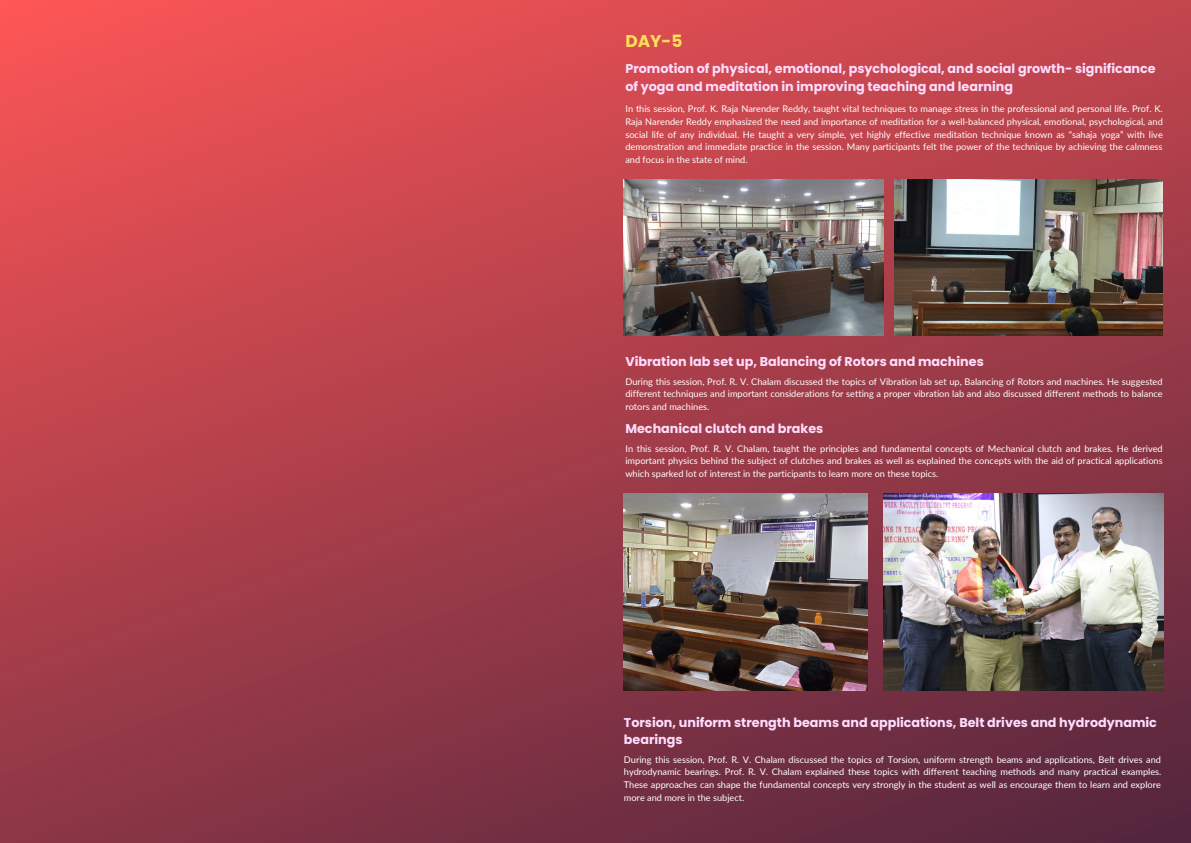
<style>
.page{position:relative;width:1191px;height:843px;background:#fff}
.page>*{position:absolute;margin:0;border:0;box-sizing:border-box;transform-origin:0 0}
.t1{font:700 17px "Poppins";color:#ffde59}
.t2{font:700 12.7px/17.5px "Poppins";color:#feddff}
.t3{font:9.2px/12.7px "Lato";color:#fff;text-align:justify}
</style>
<div class="page">
<img style="left:0;top:0;width:1190px;height:842px">
<img style="left:894px;top:179px;width:268px;height:156px">
<img style="left:623px;top:179px;width:260px;height:156px">
<img style="left:883px;top:493px;width:280px;height:197px">
<img style="left:623px;top:493px;width:244px;height:197px">
<h1 class="t1" style="left:625px;top:30px;width:59px">DAY-5</h1>
<h2 class="t2" style="left:625px;top:60px;width:532px">Promotion of physical, emotional, psychological, and social growth- significance of yoga and meditation in improving teaching and learning</h2>
<p class="t3" style="left:625px;top:102px;width:539px">In this session, Prof. K. Raja Narender Reddy, taught vital techniques to manage stress in the professional and personal life. Prof. K.<br>Raja Narender Reddy emphasized the need and importance of meditation for a well-balanced physical, emotional, psychological, and social life of any individual. He taught a very simple, yet highly effective meditation technique known as “sahaja yoga” with live demonstration and immediate practice in the session. Many participants felt the power of the technique by achieving the calmness and focus in the state of mind.</p>
<h2 class="t2" style="left:625px;top:352px;width:360px">Vibration lab set up, Balancing of Rotors and machines</h2>
<p class="t3" style="left:625px;top:374px;width:538px">During this session, Prof. R. V. Chalam discussed the topics of Vibration lab set up, Balancing of Rotors and machines. He suggested different techniques and important considerations for setting a proper vibration lab and also discussed different methods to balance rotors and machines.</p>
<h2 class="t2" style="left:625px;top:419px;width:199px">Mechanical clutch and brakes</h2>
<p class="t3" style="left:625px;top:441px;width:539px">In this session, Prof. R. V. Chalam, taught the principles and fundamental concepts of Mechanical clutch and brakes. He derived important physics behind the subject of clutches and brakes as well as explained the concepts with the aid of practical applications which sparked lot of interest in the participants to learn more on these topics.</p>
<h2 class="t2" style="left:623px;top:713px;width:534px">Torsion, uniform strength beams and applications, Belt drives and hydrodynamic bearings</h2>
<p class="t3" style="left:623px;top:752px;width:539px">During this session, Prof. R. V. Chalam discussed the topics of Torsion, uniform strength beams and applications, Belt drives and hydrodynamic bearings. Prof. R. V. Chalam explained these topics with different teaching methods and many practical examples.<br>These approaches can shape the fundamental concepts very strongly in the student as well as encourage them to learn and explore more and more in the subject.</p>
</div>
